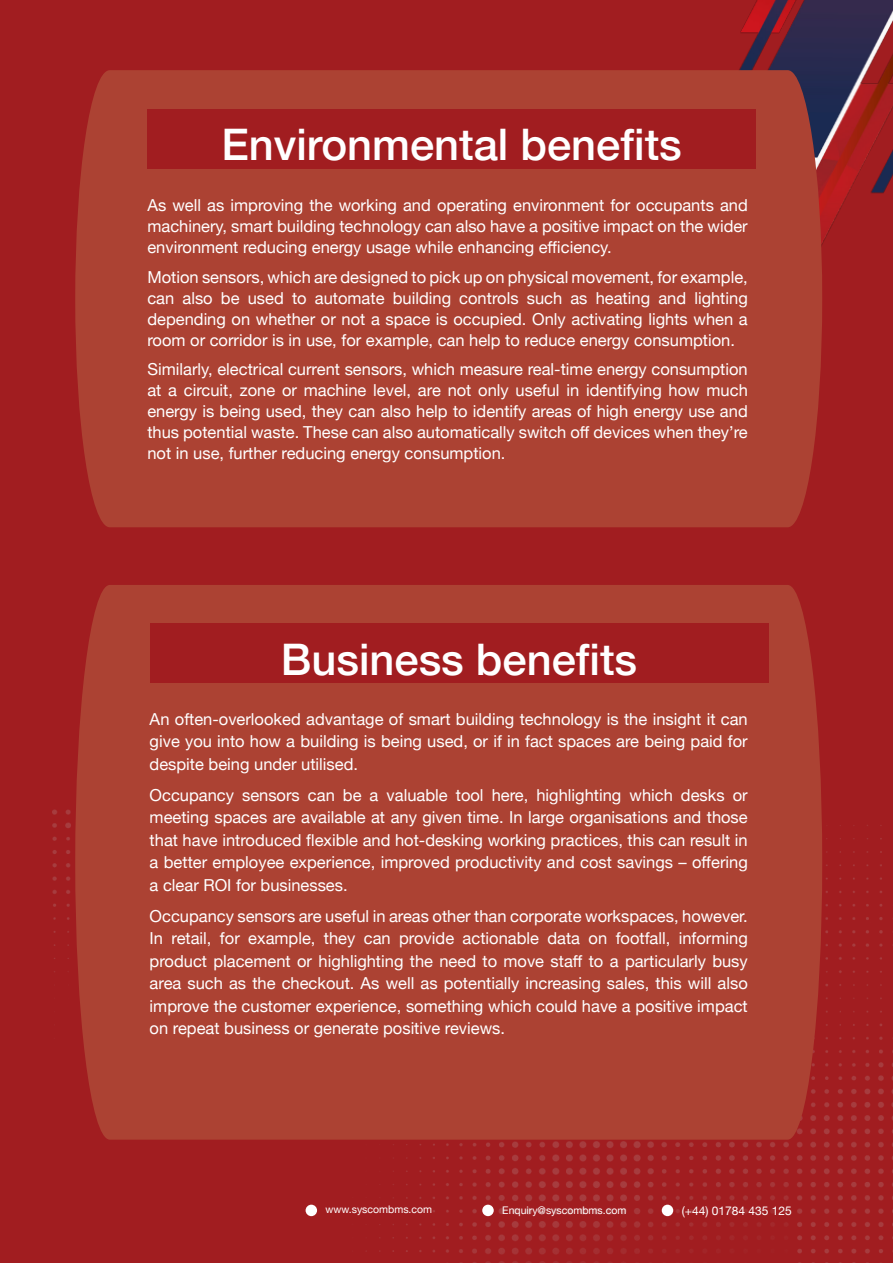
<style>
.page{position:relative;width:893px;height:1263px;background:#a11d20}
.page>*{position:absolute;margin:0;border:0;box-sizing:border-box;transform-origin:0 0}
._32_Content_gray_C_B{font:500 43.5px "Helvetica Neue";color:#fff}
._8_Content_gray_Sour{font:16.5px/22.5px "Helvetica Neue";color:#fff;text-align:justify}
.t1{font:12px "Helvetica Neue";color:#fff}
.t2{font:10.5px "Helvetica Neue";color:#fff}
</style>
<div class="page">
<img style="left:53px;top:809px;width:840px;height:454px">
<img style="left:739px;top:0;width:154px;height:245px">
<div style="left:75px;top:70px;width:747px;height:457px;background:#ac4233"></div>
<div style="left:75px;top:585px;width:747px;height:555px;background:#ac4233"></div>
<div style="left:150px;top:624px;width:618px;height:59px;background:#a11d20"></div>
<div style="left:147px;top:109px;width:609px;height:59px;background:#a11d20"></div>
<div style="left:306px;top:1205px;width:11px;height:11px;background:#fff;border-radius:50%"></div>
<div style="left:482px;top:1205px;width:12px;height:11px;background:#fff;border-radius:50%"></div>
<div style="left:662px;top:1205px;width:11px;height:11px;background:#fff;border-radius:50%"></div>
<p class="_32_Content_gray_C_B" style="left:222px;top:109px;width:462px">Environmental benefits</p>
<p class="_8_Content_gray_Sour" style="left:147px;top:196px;width:602px;line-height:21px">As well as improving the working and operating environment for occupants and machinery, smart building technology can also have a positive impact on the wider environment reducing energy usage while enhancing efficiency.</p>
<p class="_8_Content_gray_Sour" style="left:147px;top:267px;width:602px;line-height:21px">Motion sensors, which are designed to pick up on physical movement, for example, can also be used to automate building controls such as heating and lighting depending on whether or not a space is occupied. Only activating lights when a room or corridor is in use, for example, can help to reduce energy consumption.</p>
<p class="_8_Content_gray_Sour" style="left:147px;top:360px;width:602px;line-height:21px">Similarly, electrical current sensors, which measure real-time energy consumption at a circuit, zone or machine level, are not only useful in identifying how much energy is being used, they can also help to identify areas of high energy use and thus potential waste. These can also automatically switch off devices when they’re not in use, further reducing energy consumption.</p>
<p class="_32_Content_gray_C_B" style="left:281px;top:624px;width:358px">Business benefits</p>
<p class="_8_Content_gray_Sour" style="left:150px;top:709px;width:600px">An often-overlooked advantage of smart building technology is the insight it can give you into how a building is being used, or if in fact spaces are being paid for despite being under utilised.</p>
<p class="_8_Content_gray_Sour" style="left:150px;top:785px;width:600px">Occupancy sensors can be a valuable tool here, highlighting which desks or meeting spaces are available at any given time. In large organisations and those that have introduced flexible and hot-desking working practices, this can result in a better employee experience, improved productivity and cost savings – offering a clear ROI for businesses.</p>
<p class="_8_Content_gray_Sour" style="left:150px;top:906px;width:600px">Occupancy sensors are useful in areas other than corporate workspaces, however.<br>In retail, for example, they can provide actionable data on footfall, informing product placement or highlighting the need to move staff to a particularly busy area such as the checkout. As well as potentially increasing sales, this will also improve the customer experience, something which could have a positive impact on repeat business or generate positive reviews.</p>
<p class="t2" style="left:326px;top:1202px;width:108px">www.syscombms.com</p>
<p class="t2" style="left:502px;top:1202px;width:126px">Enquiry@syscombms.com</p>
<p class="t1" style="left:682px;top:1201px;width:112px">(+44) 01784 435 125</p>
</div>
